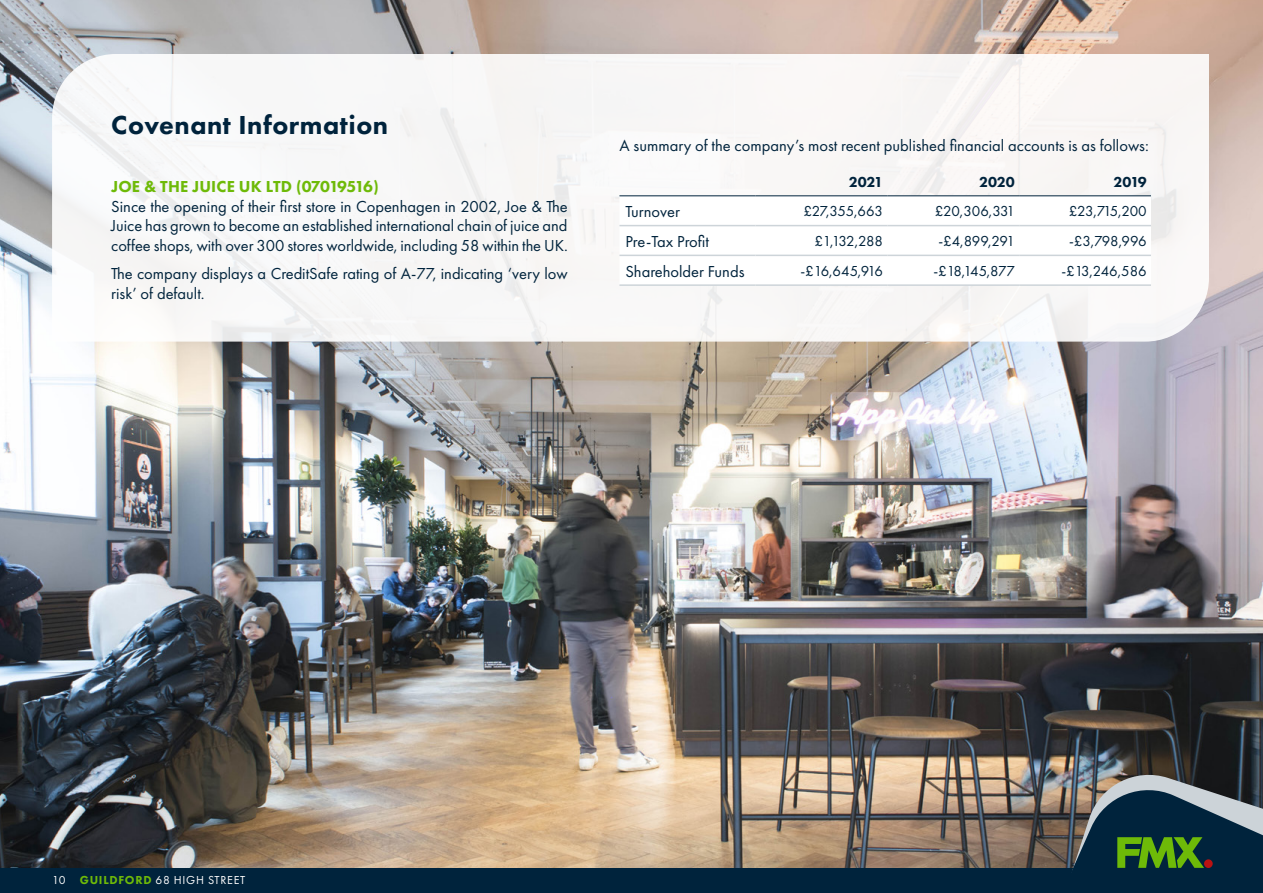
<style>
.page{position:relative;width:1263px;height:893px;background:#fff}
.page>*{position:absolute;margin:0;border:0;box-sizing:border-box;transform-origin:0 0}
.t1{font:800 27px "Futura PT";letter-spacing:.02em;color:#00233c}
.t2{font:16.5px/19.5px "Futura PT";color:#00233c;text-align:justify}
.t3{font:800 16.5px "Futura PT";letter-spacing:.01em;color:#6eba08}
.t4{font:15px "Futura PT";letter-spacing:-.03em;color:#00233c}
.t5{font:800 15px "Futura PT";letter-spacing:-.01em;color:#00233c}
.t6{font:12px "Futura PT";letter-spacing:.06em;color:#fff}
.s1{font-weight:800;color:#6eba08}
</style>
<div class="page">
<div style="left:0;top:869px;width:1099px;height:24px;background:#00233c"></div>
<img style="left:0;top:0;width:1263px;height:868px">
<img style="left:1042px;top:767px;width:221px;height:126px">
<div style="left:1204px;top:859px;width:9px;height:9px;background:#ba1212;border-radius:50%"></div>
<svg style="left:52px;top:54px;width:1157px;height:288px"></svg>
<svg style="left:619px;top:196px;width:532px;height:88px"></svg>
<hr style="left:619px;top:195px;width:136px;height:1px;background:#00233c">
<hr style="left:755px;top:195px;width:132px;height:1px;background:#00233c">
<hr style="left:887px;top:195px;width:132px;height:1px;background:#00233c">
<hr style="left:1019px;top:195px;width:132px;height:1px;background:#00233c">
<hr style="left:619px;top:225px;width:136px;height:1px;background:#cdd4d9">
<hr style="left:755px;top:225px;width:132px;height:1px;background:#cdd4d9">
<hr style="left:887px;top:225px;width:132px;height:1px;background:#cdd4d9">
<hr style="left:1019px;top:225px;width:132px;height:1px;background:#cdd4d9">
<hr style="left:619px;top:255px;width:136px;height:1px;background:#cdd4d9">
<hr style="left:755px;top:255px;width:132px;height:1px;background:#cdd4d9">
<hr style="left:887px;top:255px;width:132px;height:1px;background:#cdd4d9">
<hr style="left:1019px;top:255px;width:132px;height:1px;background:#cdd4d9">
<hr style="left:619px;top:284px;width:136px;height:2px;background:#cdd4d9">
<hr style="left:755px;top:284px;width:132px;height:2px;background:#cdd4d9">
<hr style="left:887px;top:284px;width:132px;height:2px;background:#cdd4d9">
<hr style="left:1019px;top:284px;width:132px;height:2px;background:#cdd4d9">
<h1 class="t1" style="left:111px;top:108px;width:278px">Covenant Information</h1>
<p class="t3" style="left:111px;top:176px;width:269px">JOE &amp; THE JUICE UK LTD (07019516)</p>
<p class="t2" style="left:111px;top:196px;width:458px">Since the opening of their first store in Copenhagen in 2002, Joe &amp; The Juice has grown to become an established international chain of juice and coffee shops, with over 300 stores worldwide, including 58 within the UK.</p>
<p class="t2" style="left:111px;top:264px;width:458px">The company displays a CreditSafe rating of A-77, indicating ‘very low risk’ of default.</p>
<p class="t2" style="left:619px;top:136px;width:531px">A summary of the company’s most recent published financial accounts is as follows:</p>
<p class="t5" style="left:849px;top:172px;width:36px">2021</p>
<p class="t5" style="left:979px;top:172px;width:37px">2020</p>
<p class="t5" style="left:1113px;top:172px;width:35px">2019</p>
<p class="t2" style="left:625px;top:202px;width:56px">Turnover</p>
<p class="t4" style="left:803px;top:203px;width:81px">£27,355,663</p>
<p class="t4" style="left:935px;top:203px;width:82px">£20,306,331</p>
<p class="t4" style="left:1069px;top:203px;width:80px">£23,715,200</p>
<p class="t2" style="left:625px;top:231px;width:85px">Pre-Tax Profit</p>
<p class="t4" style="left:814px;top:232px;width:70px">£1,132,288</p>
<p class="t4" style="left:938px;top:232px;width:78px">-£4,899,291</p>
<p class="t4" style="left:1069px;top:232px;width:79px">-£3,798,996</p>
<p class="t2" style="left:625px;top:261px;width:121px">Shareholder Funds</p>
<p class="t4" style="left:800px;top:262px;width:84px">-£16,645,916</p>
<p class="t4" style="left:933px;top:262px;width:83px">-£18,145,877</p>
<p class="t4" style="left:1061px;top:262px;width:87px">-£13,246,586</p>
<p class="t6" style="left:52px;top:872px;width:195px">10 <span class="s1">GUILDFORD</span> 68 HIGH STREET</p>
</div>
